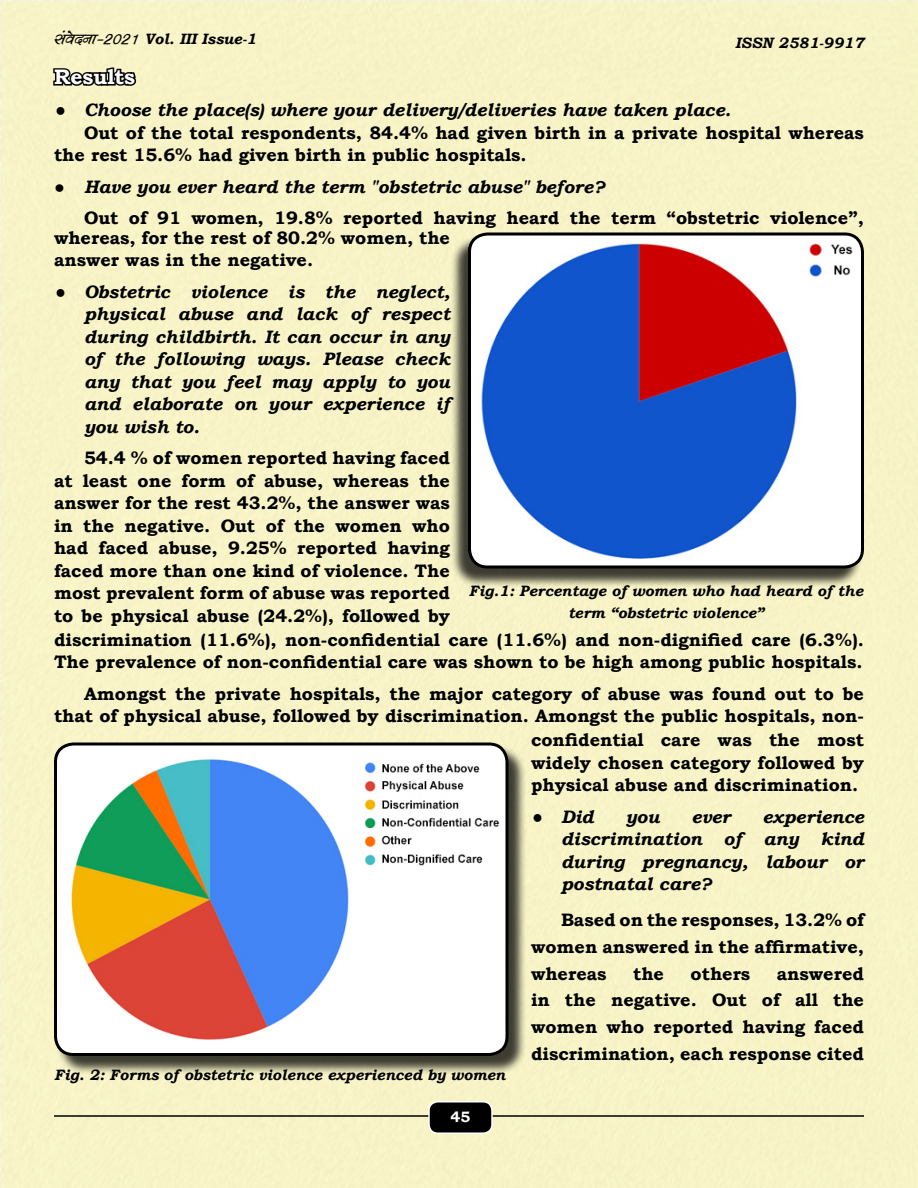
<style>
.page{position:relative;width:918px;height:1188px;background:#fff}
.page>*{position:absolute;margin:0;border:0;box-sizing:border-box;transform-origin:0 0}
.Eng__Text_Sub_Headin{font:700 21px "Bookman Old Style";color:#fff}
.English_Paragrah{font:700 18px/22.6px "Bookman Old Style";color:#000}
.English_sub_Tab{font:italic 700 18px/22.5px "Bookman Old Style";color:#000;text-align:justify}
.English_sub_Tab-2{font:italic 700 15px/22.5px "Bookman Old Style";color:#000;text-align:center}
.Eng__Article_Heading{font:700 15px "Bookman Old Style";color:#fff}
.s1{font-family:"Kruti Dev 500";font-weight:900;font-size:18px}
.s2{font-style:normal}
</style>
<div class="page">
<div style="left:2px;top:2px;width:916px;height:1186px;background:#f7f3c7"></div>
<svg style="left:53px;top:67px;width:84px;height:19px"></svg>
<div style="left:450px;top:235px;width:412px;height:353px;background:#000;opacity:.75"></div>
<img style="left:470px;top:235px;width:392px;height:332px">
<div style="left:468px;top:232px;width:396px;height:336px;border:3px solid #000;border-radius:18px"></div>
<div style="left:56px;top:745px;width:471px;height:330px;background:#000;opacity:.75"></div>
<img style="left:56px;top:745px;width:451px;height:309px">
<div style="left:54px;top:742px;width:454px;height:314px;border:3px solid #000;border-radius:18px"></div>
<hr style="left:54px;top:1115px;width:810px;height:2px;background:#000">
<div style="left:429px;top:1102px;width:63px;height:31px;background:#000;border-radius:9px"></div>
<div style="left:428px;top:1101px;width:65px;height:33px;border:2px solid #fff;border-radius:9px"></div>
<div style="left:430px;top:1111px;width:60px;height:12px;background:#000;border-radius:4px"></div>
<p class="English_sub_Tab-2" style="left:54px;top:28px;width:204px"><span class="s1">laosnuk&amp;2021</span> Vol. III Issue-1</p>
<p class="English_sub_Tab-2" style="left:735px;top:31px;width:130px">ISSN 2581-9917</p>
<p class="Eng__Text_Sub_Headin" style="left:54px;top:62px;width:83px">Results</p>
<p class="English_sub_Tab" style="left:54px;top:98px;width:678px">● Choose the place(s) where your delivery/deliveries have taken place.</p>
<p class="English_Paragrah" style="left:54px;top:121px;width:811px;text-indent:30px">Out of the total respondents, 84.4% had given birth in a private hospital whereas the rest 15.6% had given birth in public hospitals.</p>
<p class="English_sub_Tab" style="left:54px;top:175px;width:552px"><span class="s2">●</span> Have you ever heard the term "obstetric abuse" before?</p>
<p class="English_Paragrah" style="left:54px;top:208px;width:812px;line-height:19.5px;text-indent:30px">Out of 91 women, 19.8% reported having heard the term “obstetric violence”, whereas, for the rest of 80.2% women, the</p>
<p class="English_Paragrah" style="left:54px;top:249px;width:261px">answer was in the negative.</p>
<p class="English_sub_Tab" style="left:84px;top:280px;width:368px;text-indent:-30px">● Obstetric violence is the neglect, physical abuse and lack of respect during childbirth. It can occur in any of the following ways. Please check any that you feel may apply to you and elaborate on your experience if you wish to.</p>
<p class="English_Paragrah" style="left:54px;top:447px;width:812px;text-indent:30px">54.4 % of women reported having faced<br>at least one form of abuse, whereas the<br>answer for the rest 43.2%, the answer was<br>in the negative. Out of the women who<br>had faced abuse, 9.25% reported having<br>faced more than one kind of violence. The<br>most prevalent form of abuse was reported<br>to be physical abuse (24.2%), followed by<br>discrimination (11.6%), non-confidential care (11.6%) and non-dignified care (6.3%).<br>The prevalence of non-confidential care was shown to be high among public hospitals.</p>
<p class="English_Paragrah" style="left:54px;top:682px;width:812px;text-align:right">Amongst the private hospitals, the major category of abuse was found out to be that of physical abuse, followed by discrimination. Amongst the public hospitals, non-</p>
<p class="English_sub_Tab-2" style="left:469px;top:579px;width:396px">Fig.1: Percentage of women who had heard of the term “obstetric violence”</p>
<p class="English_sub_Tab-2" style="left:54px;top:1064px;width:453px">Fig. 2: Forms of obstetric violence experienced by women</p>
<p class="Eng__Article_Heading" style="left:451px;top:1106px;width:21px">45</p>
<p class="English_Paragrah" style="left:531px;top:729px;width:334px;text-align:justify">confidential care was the most widely chosen category followed by physical abuse and discrimination.</p>
<p class="English_sub_Tab" style="left:531px;top:805px;width:64px">● Did</p>
<p class="English_sub_Tab" style="left:626px;top:805px;width:35px">you</p>
<p class="English_sub_Tab" style="left:692px;top:805px;width:40px">ever</p>
<p class="English_sub_Tab" style="left:561px;top:805px;width:304px;text-indent:201px">experience discrimination of any kind during pregnancy, labour or postnatal care?</p>
<p class="English_Paragrah" style="left:531px;top:906px;width:335px;line-height:26.7px;text-align:justify;text-indent:30px">Based on the responses, 13.2% of women answered in the affirmative, whereas</p>
<p class="English_Paragrah" style="left:531px;top:960px;width:335px;line-height:26.7px;text-align:justify;text-indent:246px">answered in the negative. Out of all the women who reported having faced discrimination, each response cited</p>
<p class="English_Paragrah" style="left:633px;top:962px;width:32px">the</p>
<p class="English_Paragrah" style="left:691px;top:962px;width:61px">others</p>
</div>
